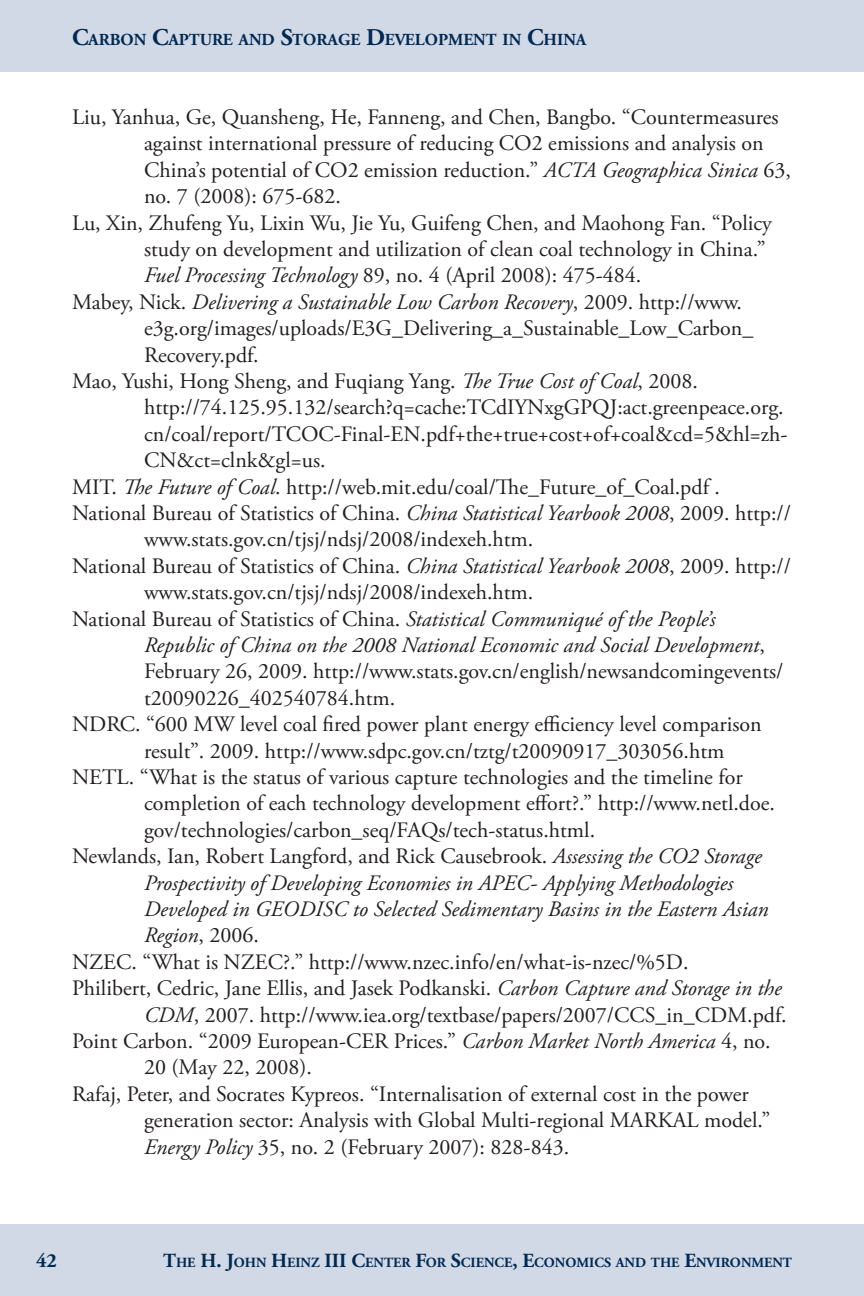
<style>
.page{position:relative;width:864px;height:1296px;background:#fff}
.page>*{position:absolute;margin:0;border:0;box-sizing:border-box;transform-origin:0 0}
.t1{font:22px "Adobe Garamond Pro";color:#231f20}
.t2{font:italic 22px "Adobe Garamond Pro";color:#231f20}
.t3{font:700 20px "Adobe Garamond Pro";color:#002a54}
.t4{font:700 16.8px "Adobe Garamond Pro";color:#002a54}
.t5{font:700 14px "Adobe Garamond Pro";color:#002a54}
.s1{font-size:24px}
.s2{font-style:italic}
.s3{font-style:normal}
.s4{font-size:20px}
</style>
<div class="page">
<div style="left:0;top:1224px;width:864px;height:72px;background:#d1d9e6"></div>
<div style="left:0;top:0;width:864px;height:72px;background:#d1d9e6"></div>
<p class="t4" style="left:72px;top:32px;width:516px"><span class="s1">C</span>ARBON <span class="s1">C</span>APTURE AND <span class="s1">S</span>TORAGE <span class="s1">D</span>EVELOPMENT IN <span class="s1">C</span>HINA</p>
<p class="t1" style="left:72px;top:106px;width:708px">Liu, Yanhua, Ge, Quansheng, He, Fanneng, and Chen, Bangbo. “Countermeasures</p>
<p class="t1" style="left:144px;top:133px;width:621px">against international pressure of reducing CO2 emissions and analysis on</p>
<p class="t1" style="left:144px;top:159px;width:648px">China’s potential of CO2 emission reduction.” <span class="s2">ACTA Geographica Sinica</span> 63,</p>
<p class="t1" style="left:144px;top:186px;width:199px">no. 7 (2008): 675-682.</p>
<p class="t1" style="left:72px;top:212px;width:701px">Lu, Xin, Zhufeng Yu, Lixin Wu, Jie Yu, Guifeng Chen, and Maohong Fan. “Policy</p>
<p class="t1" style="left:144px;top:238px;width:623px">study on development and utilization of clean coal technology in China.”</p>
<p class="t1" style="left:144px;top:265px;width:499px"><span class="s2">Fuel Processing Technology</span> 89, no. 4 (April 2008): 475-484.</p>
<p class="t2" style="left:72px;top:293px;width:672px"><span class="s3">Mabey, Nick.</span> Delivering a Sustainable Low Carbon Recovery<span class="s3">, 2009. http://www.</span></p>
<p class="t1" style="left:144px;top:318px;width:611px">e3g.org/images/uploads/E3G_Delivering_a_Sustainable_Low_Carbon_</p>
<p class="t1" style="left:144px;top:344px;width:116px">Recovery.pdf.</p>
<p class="t1" style="left:72px;top:370px;width:628px">Mao, Yushi, Hong Sheng, and Fuqiang Yang. <span class="s2">The True Cost of Coal</span>, 2008.</p>
<p class="t1" style="left:144px;top:397px;width:641px">http://74.125.95.132/search?q=cache:TCdIYNxgGPQJ:act.greenpeace.org.</p>
<p class="t1" style="left:144px;top:423px;width:645px">cn/coal/report/TCOC-Final-EN.pdf+the+true+cost+of+coal&amp;cd=5&amp;hl=zh-</p>
<p class="t1" style="left:144px;top:450px;width:183px">CN&amp;ct=clnk&amp;gl=us.</p>
<p class="t1" style="left:72px;top:476px;width:650px">MIT. <span class="s2">The Future of Coal</span>. http://web.mit.edu/coal/The_Future_of_Coal.pdf .</p>
<p class="t1" style="left:72px;top:502px;width:721px">National Bureau of Statistics of China. <span class="s2">China Statistical Yearbook 2008</span>, 2009. http://</p>
<p class="t1" style="left:144px;top:529px;width:391px">www.stats.gov.cn/tjsj/ndsj/2008/indexeh.htm.</p>
<p class="t1" style="left:72px;top:555px;width:721px">National Bureau of Statistics of China. <span class="s2">China Statistical Yearbook 2008</span>, 2009. http://</p>
<p class="t1" style="left:144px;top:582px;width:391px">www.stats.gov.cn/tjsj/ndsj/2008/indexeh.htm.</p>
<p class="t1" style="left:72px;top:608px;width:645px">National Bureau of Statistics of China. <span class="s2">Statistical Communiqué of the People’s</span></p>
<p class="t2" style="left:144px;top:636px;width:622px">Republic of China on the 2008 National Economic and Social Development<span class="s3">,</span></p>
<p class="t1" style="left:144px;top:661px;width:641px">February 26, 2009. http://www.stats.gov.cn/english/newsandcomingevents/</p>
<p class="t1" style="left:144px;top:687px;width:253px">t20090226_402540784.htm.</p>
<p class="t1" style="left:72px;top:714px;width:691px">NDRC. “600 MW level coal fired power plant energy efficiency level comparison</p>
<p class="t1" style="left:144px;top:740px;width:582px">result”. 2009. http://www.sdpc.gov.cn/tztg/t20090917_303056.htm</p>
<p class="t1" style="left:72px;top:766px;width:672px">NETL. “What is the status of various capture technologies and the timeline for</p>
<p class="t1" style="left:144px;top:793px;width:632px">completion of each technology development effort?.” http://www.netl.doe.</p>
<p class="t1" style="left:144px;top:819px;width:453px">gov/technologies/carbon_seq/FAQs/tech-status.html.</p>
<p class="t1" style="left:72px;top:846px;width:691px">Newlands, Ian, Robert Langford, and Rick Causebrook. <span class="s2">Assessing the CO2 Storage</span></p>
<p class="t2" style="left:144px;top:874px;width:591px">Prospectivity of Developing Economies in APEC- Applying Methodologies</p>
<p class="t2" style="left:144px;top:900px;width:626px">Developed in GEODISC to Selected Sedimentary Basins in the Eastern Asian</p>
<p class="t2" style="left:144px;top:927px;width:116px">Region<span class="s3">, 2006.</span></p>
<p class="t1" style="left:72px;top:951px;width:618px">NZEC. “What is NZEC?.” http://www.nzec.info/en/what-is-nzec/%5D.</p>
<p class="t1" style="left:72px;top:978px;width:711px">Philibert, Cedric, Jane Ellis, and Jasek Podkanski. <span class="s2">Carbon Capture and Storage in the</span></p>
<p class="t1" style="left:144px;top:1004px;width:644px"><span class="s2">CDM</span>, 2007. http://www.iea.org/textbase/papers/2007/CCS_in_CDM.pdf.</p>
<p class="t1" style="left:72px;top:1030px;width:700px">Point Carbon. “2009 European-CER Prices.” <span class="s2">Carbon Market North America</span> 4, no.</p>
<p class="t1" style="left:144px;top:1057px;width:169px">20 (May 22, 2008).</p>
<p class="t1" style="left:72px;top:1083px;width:678px">Rafaj, Peter, and Socrates Kypreos. “Internalisation of external cost in the power</p>
<p class="t1" style="left:144px;top:1110px;width:628px">generation sector: Analysis with Global Multi-regional MARKAL model.”</p>
<p class="t1" style="left:144px;top:1136px;width:427px"><span class="s2">Energy Policy</span> 35, no. 2 (February 2007): 828-843.</p>
<p class="t3" style="left:36px;top:1253px;width:22px">42</p>
<p class="t5" style="left:163px;top:1257px;width:630px"><span class="s4">T</span>HE <span class="s4">H. J</span>OHN <span class="s4">H</span>EINZ <span class="s4">III C</span>ENTER <span class="s4">F</span>OR <span class="s4">S</span>CIENCE<span class="s4">, E</span>CONOMICS AND THE <span class="s4">E</span>NVIRONMENT</p>
</div>
